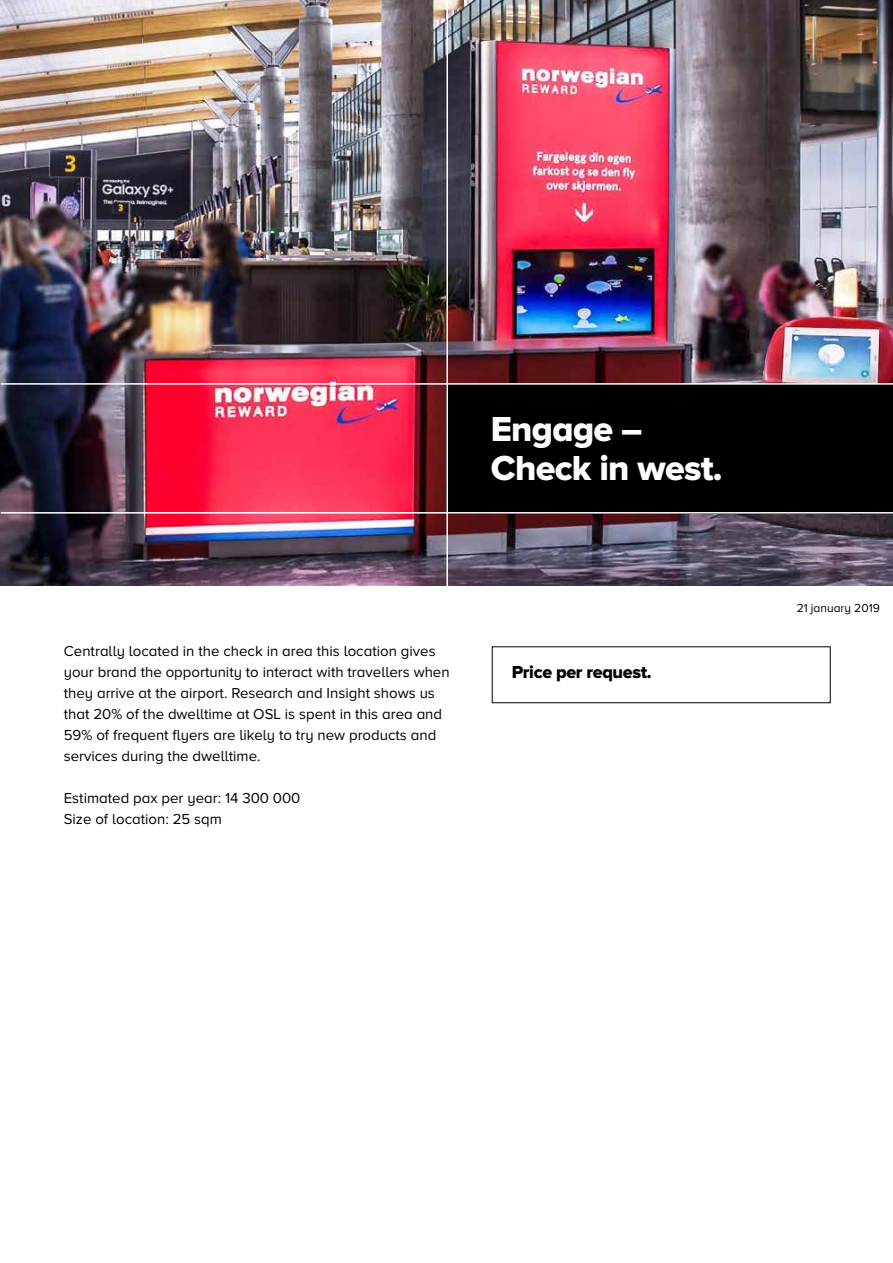
<style>
.page{position:relative;width:893px;height:1263px;background:#fff}
.page>*{position:absolute;margin:0;border:0;box-sizing:border-box;transform-origin:0 0}
.t1{font:36px/39px "Proxima Nova A Extrabld";letter-spacing:-.02em;color:#fff}
.t2{font:18px "Proxima Nova A Extrabld";letter-spacing:-.02em;color:#000}
.t3{font:15px/21px "Proxima Nova A";color:#000}
.t4{font:12px "Proxima Nova A";color:#000}
</style>
<div class="page">
<img style="left:0;top:0;width:893px;height:586px">
<div style="left:447px;top:384px;width:446px;height:129px;background:#000"></div>
<hr style="left:1px;top:512px;width:892px;height:2px;background:#fff">
<hr style="left:446px;top:0;width:2px;height:606px;background:#fff">
<hr style="left:1px;top:383px;width:892px;height:2px;background:#fff">
<h1 class="t1" style="left:491px;top:409px;width:233px">Engage –<br>Check in west.</h1>
<p class="t3" style="left:64px;top:641px;width:387px">Centrally located in the check in area this location gives your brand the opportunity to interact with travellers when they arrive at the airport. Research and Insight shows us that 20% of the dwelltime at OSL is spent in this area and 59% of frequent flyers are likely to try new products and services during the dwelltime.</p>
<p class="t3" style="left:64px;top:788px;width:238px">Estimated pax per year: 14 300 000<br>Size of location: 25 sqm</p>
<p class="t2" style="left:512px;top:662px;width:142px">Price per request.</p>
<p class="t4" style="left:797px;top:601px;width:85px">21 january 2019</p>
</div>
